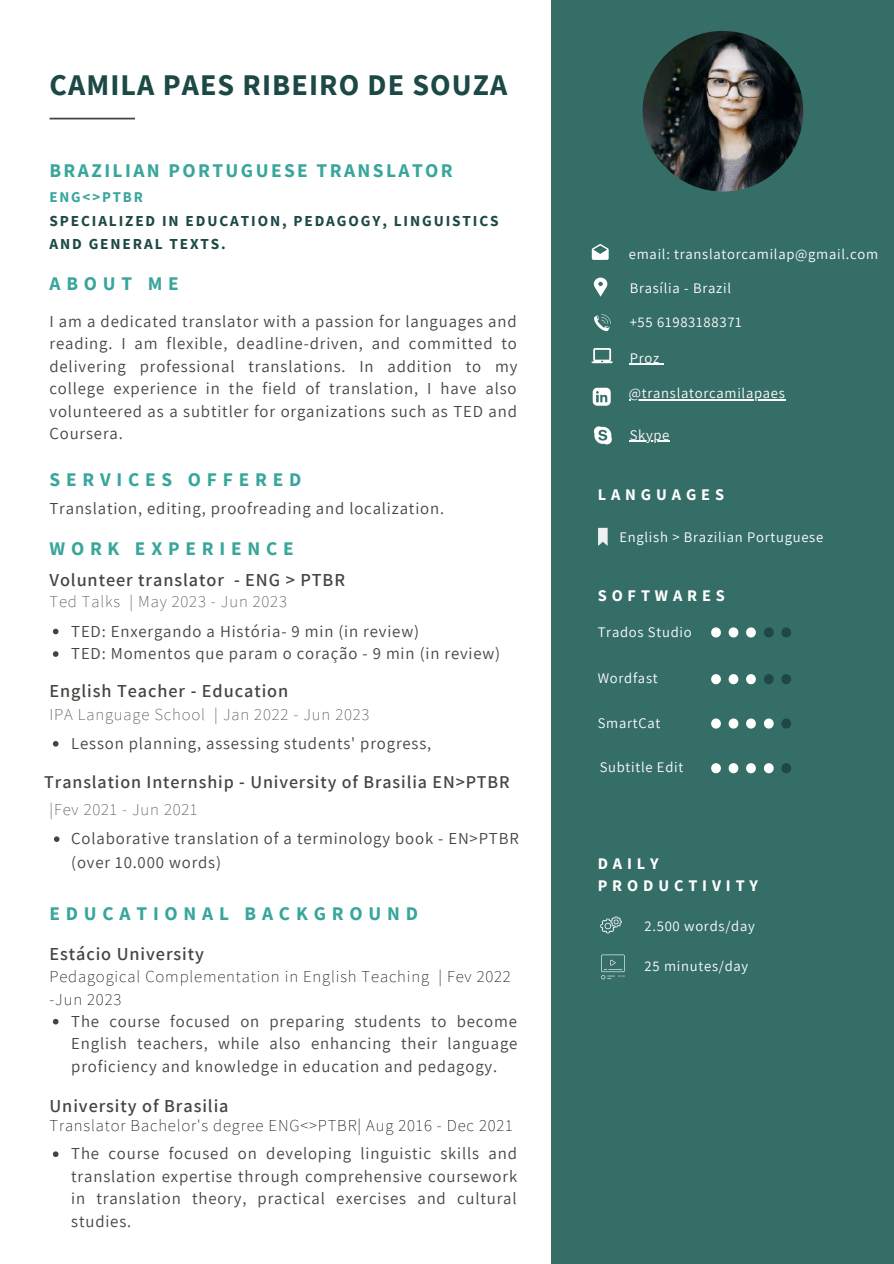
<style>
.page{position:relative;width:894px;height:1264px;background:#fff}
.page>*{position:absolute;margin:0;border:0;box-sizing:border-box;transform-origin:0 0}
.t1{font:700 30px "Source Sans Pro";letter-spacing:.035em;color:#1c4945}
.t2{font:700 19.35px "Source Sans Pro";letter-spacing:.3em;color:#38a69c}
.t3{font:700 19.35px "Source Sans Pro";letter-spacing:.125em;color:#38a69c}
.t4{font:600 18.3px "Assistant";letter-spacing:.05em;color:#444440}
.t5{font:600 18px "Assistant";letter-spacing:.05em;color:#444440}
.t6{font:16.8px/22.5px "Assistant";letter-spacing:.05em;color:#444440;text-align:justify}
.t7{font:200 16.8px/23.4px "Assistant";letter-spacing:.05em;color:#050504}
.t8{font:200 16.8px "Assistant";letter-spacing:.05em;color:#444440}
.t9{font:700 16.2px/21.9px "Source Sans Pro";letter-spacing:.3em;color:#fff}
.t10{font:700 15.3px/23.7px "Source Sans Pro";letter-spacing:.125em;color:#1c4945}
.t11{font:700 14.85px "Source Sans Pro";letter-spacing:.125em;color:#38a69c}
.t12{font:14.7px "Assistant";letter-spacing:.05em;color:#fff}
</style>
<div class="page">
<div style="left:551px;top:0;width:342px;height:1263px;background:#356d67"></div>
<svg style="left:49px;top:118px;width:86px;height:1px"></svg>
<svg style="left:591px;top:244px;width:17px;height:16px"></svg>
<svg style="left:593px;top:277px;width:14px;height:20px"></svg>
<svg style="left:594px;top:314px;width:16px;height:17px"></svg>
<svg style="left:591px;top:348px;width:21px;height:15px"></svg>
<svg style="left:592px;top:388px;width:18px;height:18px"></svg>
<svg style="left:593px;top:426px;width:18px;height:18px"></svg>
<svg style="left:600px;top:916px;width:21px;height:17px"></svg>
<svg style="left:598px;top:528px;width:9px;height:18px"></svg>
<img style="left:642px;top:31px;width:161px;height:160px;border-radius:50%">
<svg style="left:711px;top:627px;width:9px;height:10px"></svg>
<svg style="left:728px;top:627px;width:10px;height:10px"></svg>
<svg style="left:746px;top:627px;width:9px;height:10px"></svg>
<svg style="left:764px;top:627px;width:9px;height:10px"></svg>
<svg style="left:781px;top:627px;width:9px;height:10px"></svg>
<svg style="left:711px;top:674px;width:9px;height:10px"></svg>
<svg style="left:728px;top:674px;width:10px;height:10px"></svg>
<svg style="left:746px;top:674px;width:9px;height:10px"></svg>
<svg style="left:764px;top:674px;width:9px;height:10px"></svg>
<svg style="left:781px;top:674px;width:9px;height:10px"></svg>
<svg style="left:711px;top:718px;width:9px;height:10px"></svg>
<svg style="left:728px;top:718px;width:10px;height:10px"></svg>
<svg style="left:746px;top:718px;width:9px;height:10px"></svg>
<svg style="left:763px;top:718px;width:10px;height:10px"></svg>
<svg style="left:781px;top:718px;width:9px;height:10px"></svg>
<svg style="left:601px;top:954px;width:23px;height:25px"></svg>
<svg style="left:711px;top:763px;width:9px;height:10px"></svg>
<svg style="left:728px;top:763px;width:10px;height:10px"></svg>
<svg style="left:746px;top:763px;width:9px;height:10px"></svg>
<svg style="left:763px;top:763px;width:10px;height:10px"></svg>
<svg style="left:781px;top:763px;width:9px;height:10px"></svg>
<svg style="left:53px;top:1151px;width:5px;height:5px"></svg>
<svg style="left:53px;top:1018px;width:5px;height:6px"></svg>
<hr style="left:629px;top:364px;width:30px;height:1px;background:#fff">
<hr style="left:628px;top:399px;width:157px;height:1px;background:#fff">
<hr style="left:629px;top:440px;width:41px;height:2px;background:#fff">
<svg style="left:53px;top:628px;width:5px;height:6px"></svg>
<svg style="left:53px;top:651px;width:5px;height:6px"></svg>
<svg style="left:54px;top:836px;width:5px;height:6px"></svg>
<svg style="left:53px;top:741px;width:5px;height:5px"></svg>
<h1 class="t1" style="left:49px;top:66px;width:459px">CAMILA PAES RIBEIRO DE SOUZA</h1>
<p class="t3" style="left:49px;top:158px;width:405px">BRAZILIAN PORTUGUESE TRANSLATOR</p>
<p class="t11" style="left:49px;top:187px;width:95px">ENG&lt;&gt;PTBR</p>
<p class="t10" style="left:49px;top:208px;width:450px">SPECIALIZED IN EDUCATION, PEDAGOGY, LINGUISTICS<br>AND GENERAL TEXTS.</p>
<p class="t2" style="left:49px;top:271px;width:131px">ABOUT ME</p>
<p class="t6" style="left:49px;top:309px;width:469px">I am a dedicated translator with a passion for languages and reading. I am flexible, deadline-driven, and committed to delivering professional translations. In addition to my college experience in the field of translation, I have also volunteered as a subtitler for organizations such as TED and Coursera.</p>
<p class="t2" style="left:49px;top:466px;width:253px">SERVICES OFFERED</p>
<p class="t6" style="left:49px;top:496px;width:396px">Translation, editing, proofreading and localization.</p>
<p class="t2" style="left:49px;top:536px;width:246px">WORK EXPERIENCE</p>
<p class="t4" style="left:49px;top:567px;width:297px">Volunteer translator - ENG &gt; PTBR</p>
<p class="t8" style="left:49px;top:590px;width:239px">Ted Talks | May 2023 - Jun 2023</p>
<p class="t6" style="left:71px;top:619px;width:430px">TED: Enxergando a História- 9 min (in review)<br>TED: Momentos que param o coração - 9 min (in review)</p>
<p class="t4" style="left:49px;top:678px;width:240px">English Teacher - Education</p>
<p class="t8" style="left:49px;top:702px;width:321px">IPA Language School | Jan 2022 - Jun 2023</p>
<p class="t6" style="left:71px;top:731px;width:361px">Lesson planning, assessing students' progress,</p>
<p class="t5" style="left:44px;top:769px;width:467px">Translation Internship - University of Brasilia EN&gt;PTBR</p>
<p class="t8" style="left:49px;top:798px;width:149px">|Fev 2021 - Jun 2021</p>
<p class="t6" style="left:71px;top:826px;width:449px;line-height:23.4px">Colaborative translation of a terminology book - EN&gt;PTBR (over 10.000 words)</p>
<p class="t2" style="left:49px;top:901px;width:370px">EDUCATIONAL BACKGROUND</p>
<p class="t4" style="left:49px;top:941px;width:156px">Estácio University</p>
<p class="t7" style="left:49px;top:964px;width:462px">Pedagogical Complementation in English Teaching | Fev 2022 -Jun 2023</p>
<p class="t6" style="left:71px;top:1009px;width:447px">The course focused on preparing students to become English teachers, while also enhancing their language proficiency and knowledge in education and pedagogy.</p>
<p class="t4" style="left:49px;top:1093px;width:180px">University of Brasilia</p>
<p class="t7" style="left:49px;top:1113px;width:464px">Translator Bachelor's degree ENG&lt;&gt;PTBR| Aug 2016 - Dec 2021</p>
<p class="t6" style="left:71px;top:1141px;width:447px">The course focused on developing linguistic skills and translation expertise through comprehensive coursework in translation theory, practical exercises and cultural studies.</p>
<p class="t12" style="left:628px;top:244px;width:251px">email: translatorcamilap@gmail.com</p>
<p class="t12" style="left:629px;top:278px;width:103px">Brasília - Brazil</p>
<p class="t12" style="left:629px;top:312px;width:114px">+55 61983188371</p>
<p class="t12" style="left:629px;top:348px;width:31px">Proz</p>
<p class="t12" style="left:628px;top:383px;width:157px">@translatorcamilapaes</p>
<p class="t12" style="left:629px;top:424px;width:41px">Skype</p>
<p class="t9" style="left:597px;top:483px;width:128px">LANGUAGES</p>
<p class="t12" style="left:619px;top:527px;width:205px">English &gt; Brazilian Portuguese</p>
<p class="t9" style="left:597px;top:583px;width:129px">SOFTWARES</p>
<p class="t12" style="left:597px;top:622px;width:95px">Trados Studio</p>
<p class="t12" style="left:597px;top:668px;width:61px">Wordfast</p>
<p class="t12" style="left:597px;top:713px;width:64px">SmartCat</p>
<p class="t12" style="left:599px;top:757px;width:85px">Subtitle Edit</p>
<p class="t9" style="left:597px;top:852px;width:162px">DAILY<br>PRODUCTIVITY</p>
<p class="t12" style="left:644px;top:915px;width:112px">2.500 words/day</p>
<p class="t12" style="left:644px;top:956px;width:105px">25 minutes/day</p>
</div>
